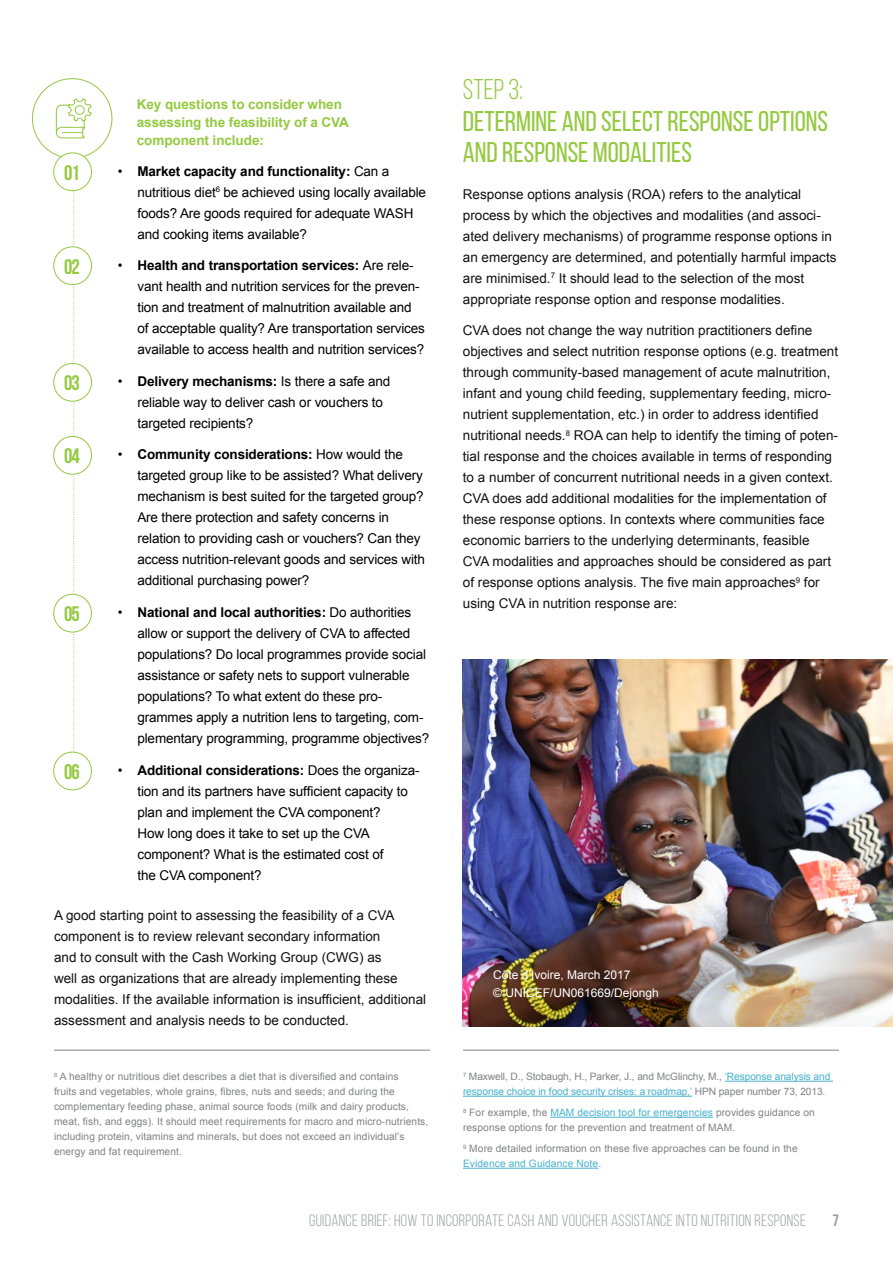
<style>
.page{position:relative;width:893px;height:1263px;background:#fff}
.page>*{position:absolute;margin:0;border:0;box-sizing:border-box;transform-origin:0 0}
.t1{font:28.5px/31.5px "Bebas Neue";color:#94c940}
.t2{font:28.5px "Bebas Neue";color:#94c940}
.t3{font:700 21px "Bebas Neue";letter-spacing:-.04em;color:#94c940}
.t4{font:16.5px "Bebas Neue";letter-spacing:.02em;color:#9d9fa2}
.t5{font:700 16.5px "Bebas Neue";color:#9d9fa2}
.t6{font:13.5px/21px "Arial";color:#121111}
.t7{font:13.5px/21px "Arial";letter-spacing:-.01em;color:#000}
.t8{font:700 13.5px/18px "Arial";letter-spacing:-.005em;color:#94c940}
.t9{font:12px/18px "Arial";color:#fff}
.t10{font:10.2px/15px "Arial";letter-spacing:.01em;color:#818285}
.t11{font:10.2px/15px "Arial";letter-spacing:-.01em;color:#818285}
.s1{font-weight:700}
.s2{color:#47b1ce}
</style>
<div class="page">
<img style="left:463px;top:659px;width:430px;height:368px">
<svg style="left:73px;top:191px;width:2px;height:561px"></svg>
<div style="left:54px;top:363px;width:38px;height:38px;background:#fff;border-radius:50%"></div>
<div style="left:53px;top:363px;width:39px;height:39px;border:1px solid #94c940;border-radius:50%"></div>
<div style="left:54px;top:436px;width:38px;height:38px;background:#fff;border-radius:50%"></div>
<div style="left:53px;top:436px;width:39px;height:39px;border:1px solid #94c940;border-radius:50%"></div>
<div style="left:54px;top:594px;width:38px;height:38px;background:#fff;border-radius:50%"></div>
<div style="left:53px;top:594px;width:39px;height:38px;border:1px solid #94c940;border-radius:50%"></div>
<div style="left:53px;top:752px;width:39px;height:38px;border:1px solid #94c940;border-radius:50%"></div>
<div style="left:54px;top:247px;width:38px;height:38px;background:#fff;border-radius:50%"></div>
<div style="left:53px;top:246px;width:39px;height:39px;border:1px solid #94c940;border-radius:50%"></div>
<svg style="left:55px;top:98px;width:37px;height:41px"></svg>
<div style="left:53px;top:153px;width:39px;height:38px;border:1px solid #94c940;border-radius:50%"></div>
<hr style="left:725px;top:1081px;width:108px;height:1px;background:#47b1ce">
<hr style="left:463px;top:1096px;width:229px;height:1px;background:#47b1ce">
<hr style="left:550px;top:1117px;width:163px;height:1px;background:#47b1ce">
<hr style="left:463px;top:1168px;width:135px;height:1px;background:#47b1ce">
<hr style="left:54px;top:1050px;width:376px;height:1px;background:#818285">
<hr style="left:463px;top:1050px;width:376px;height:1px;background:#818285">
<h2 class="t3" style="left:64px;top:161px;width:17px">01</h2>
<h2 class="t3" style="left:64px;top:255px;width:17px">02</h2>
<h2 class="t3" style="left:64px;top:371px;width:17px">03</h2>
<h2 class="t3" style="left:64px;top:444px;width:17px">04</h2>
<h2 class="t3" style="left:64px;top:602px;width:17px">05</h2>
<h2 class="t3" style="left:64px;top:760px;width:17px">06</h2>
<p class="t8" style="left:137px;top:95px;width:214px">Key questions to consider when assessing the feasibility of a CVA component include:</p>
<p class="t7" style="left:137px;top:161px;width:290px;text-indent:-19px">• <span class="s1">Market capacity and functionality:</span> Can a nutritious diet<sup>6</sup> be achieved using locally available foods? Are goods required for adequate WASH and cooking items available?</p>
<p class="t7" style="left:137px;top:255px;width:289px;text-indent:-19px">• <span class="s1">Health and transportation services:</span> Are rele&shy;vant health and nutrition services for the preven&shy;tion and treatment of malnutrition available and of acceptable quality? Are transportation services available to access health and nutrition services?</p>
<p class="t7" style="left:137px;top:371px;width:254px;text-indent:-19px">• <span class="s1">Delivery mechanisms:</span> Is there a safe and reliable way to deliver cash or vouchers to targeted recipients?</p>
<p class="t7" style="left:137px;top:444px;width:289px;text-indent:-19px">• <span class="s1">Community considerations:</span> How would the targeted group like to be assisted? What delivery mechanism is best suited for the targeted group?<br>Are there protection and safety concerns in relation to providing cash or vouchers? Can they access nutrition-relevant goods and services with additional purchasing power?</p>
<p class="t7" style="left:137px;top:602px;width:293px;text-indent:-19px">• <span class="s1">National and local authorities:</span> Do authorities allow or support the delivery of CVA to affected populations? Do local programmes provide social assistance or safety nets to support vulnerable populations? To what extent do these pro&shy;grammes apply a nutrition lens to targeting, com&shy;plementary programming, programme objectives?</p>
<p class="t7" style="left:137px;top:759px;width:284px;text-indent:-19px">• <span class="s1">Additional considerations:</span> Does the organiza&shy;tion and its partners have sufficient capacity to plan and implement the CVA component?<br>How long does it take to set up the CVA component? What is the estimated cost of<br>the CVA component?</p>
<p class="t6" style="left:54px;top:905px;width:374px">A good starting point to assessing the feasibility of a CVA component is to review relevant secondary information<br>and to consult with the Cash Working Group (CWG) as<br>well as organizations that are already implementing these modalities. If the available information is insufficient, additional assessment and analysis needs to be conducted.</p>
<h1 class="t2" style="left:463px;top:74px;width:62px">STEP 3:</h1>
<h1 class="t1" style="left:463px;top:105px;width:367px">DETERMINE AND SELECT RESPONSE OPTIONS<br>AND RESPONSE MODALITIES</h1>
<p class="t6" style="left:463px;top:184px;width:375px">Response options analysis (ROA) refers to the analytical process by which the objectives and modalities (and associ&shy;ated delivery mechanisms) of programme response options in an emergency are determined, and potentially harmful impacts are minimised.<sup>7</sup> It should lead to the selection of the most appropriate response option and response modalities.</p>
<p class="t6" style="left:463px;top:320px;width:377px">CVA does not change the way nutrition practitioners define objectives and select nutrition response options (e.g. treatment through community-based management of acute malnutrition, infant and young child feeding, supplementary feeding, micro&shy;nutrient supplementation, etc.) in order to address identified nutritional needs.<sup>8</sup> ROA can help to identify the timing of poten&shy;tial response and the choices available in terms of responding to a number of concurrent nutritional needs in a given context.<br>CVA does add additional modalities for the implementation of these response options. In contexts where communities face economic barriers to the underlying determinants, feasible CVA modalities and approaches should be considered as part of response options analysis. The five main approaches<sup>9</sup> for using CVA in nutrition response are:</p>
<p class="t9" style="left:493px;top:966px;width:167px">Côte d’Ivoire, March 2017<br>© UNICEF/UN061669/Dejongh</p>
<p class="t10" style="left:54px;top:1069px;width:376px"><sup>6</sup> A healthy or nutritious diet describes a diet that is diversified and contains<br>fruits and vegetables, whole grains, fibres, nuts and seeds; and during the complementary feeding phase, animal source foods (milk and dairy products, meat, fish, and eggs). It should meet requirements for macro and micro-nutrients, including protein, vitamins and minerals, but does not exceed an individual’s energy and fat requirement.</p>
<p class="t11" style="left:463px;top:1069px;width:369px"><sup>7</sup> Maxwell, D., Stobaugh, H., Parker, J., and McGlinchy, M., <span class="s2">‘Response analysis and response choice in food security crises: a roadmap,’</span> HPN paper number 73, 2013.</p>
<p class="t10" style="left:463px;top:1105px;width:353px"><sup>8</sup> For example, the <span class="s2">MAM decision tool for emergencies</span> provides guidance on response options for the prevention and treatment of MAM.</p>
<p class="t10" style="left:463px;top:1141px;width:336px"><sup>9</sup> More detailed information on these five approaches can be found in the<br><span class="s2">Evidence and Guidance Note</span>.</p>
<p class="t4" style="left:309px;top:1211px;width:498px">GUIDANCE BRIEF: HOW TO INCORPORATE CASH AND VOUCHER ASSISTANCE INTO NUTRITION RESPONSE</p>
<p class="t5" style="left:832px;top:1211px;width:8px">7</p>
</div>
